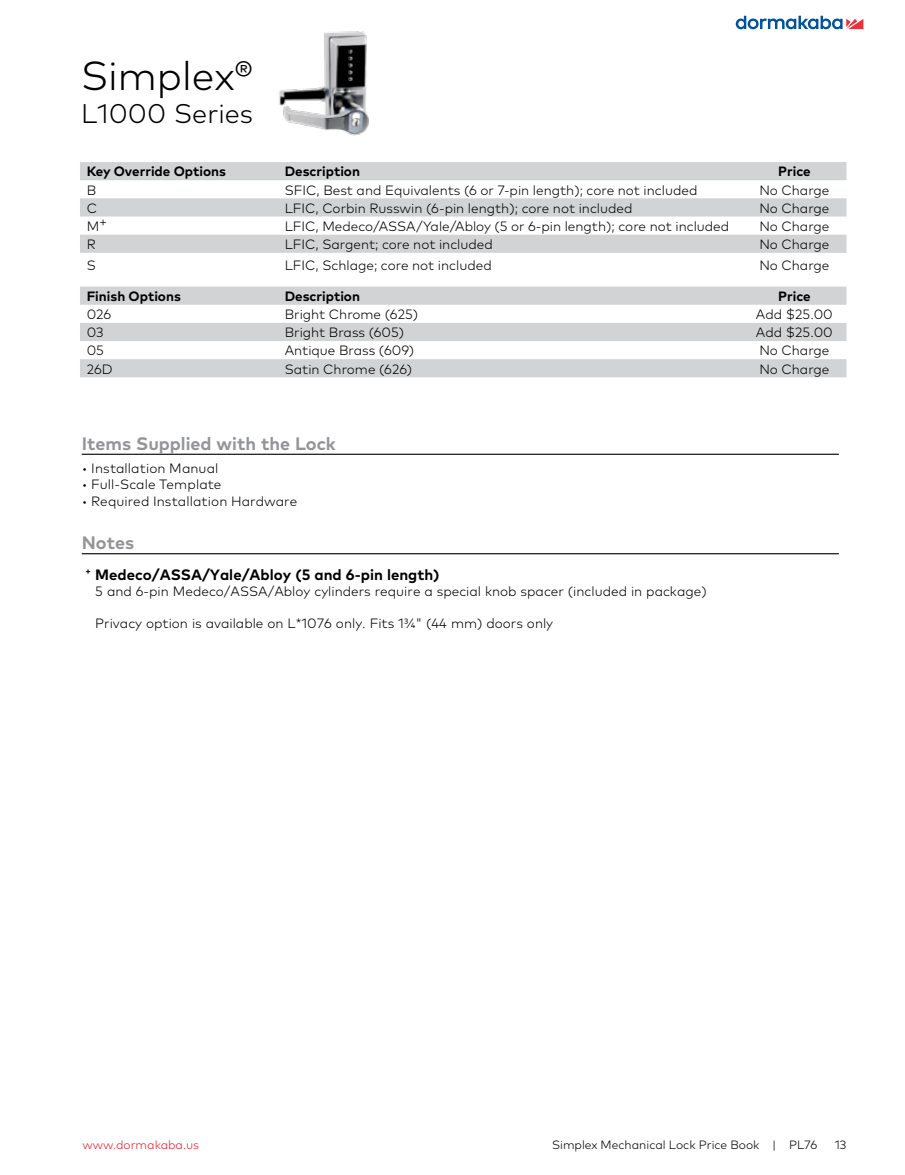
<style>
.page{position:relative;width:905px;height:1175px;background:#fff}
.page>*{position:absolute;margin:0;border:0;box-sizing:border-box;transform-origin:0 0}
.t1{font:300 40.5px "Mark Pro";color:#000}
.t2{font:300 27px "Mark Pro";color:#000}
.t3{font:700 18px "Mark Pro";color:#939598}
.t4{font:700 15px "Mark Pro";color:#000}
.t5{font:300 13.5px "Mark Pro";color:#000}
.t6{font:700 13.5px "Mark Pro";color:#000}
.t7{font:300 12px "Mark Pro";color:#000}
.t8{font:300 12px "Mark Pro";color:#ea1d2c}
</style>
<div class="page">
<svg style="left:735px;top:16px;width:128px;height:13px"></svg>
<hr style="left:82px;top:454px;width:756px;height:1px;background:#000">
<hr style="left:82px;top:553px;width:756px;height:1px;background:#000">
<img style="left:279px;top:31px;width:90px;height:105px">
<svg style="left:80px;top:162px;width:766px;height:215px"></svg>
<h1 class="t1" style="left:81px;top:46px;width:173px">Simplex®</h1>
<h2 class="t2" style="left:81px;top:93px;width:173px">L1000 Series</h2>
<p class="t6" style="left:87px;top:161px;width:141px">Key Override Options</p>
<p class="t6" style="left:285px;top:161px;width:77px">Description</p>
<p class="t6" style="left:778px;top:161px;width:34px">Price</p>
<p class="t5" style="left:87px;top:180px;width:11px">B</p>
<p class="t5" style="left:285px;top:180px;width:414px">SFIC, Best and Equivalents (6 or 7-pin length); core not included</p>
<p class="t5" style="left:759px;top:180px;width:72px">No Charge</p>
<p class="t5" style="left:87px;top:198px;width:12px">C</p>
<p class="t5" style="left:285px;top:198px;width:349px">LFIC, Corbin Russwin (6-pin length); core not included</p>
<p class="t5" style="left:759px;top:198px;width:72px">No Charge</p>
<p class="t5" style="left:87px;top:214px;width:22px">M+</p>
<p class="t5" style="left:285px;top:216px;width:446px">LFIC, Medeco/ASSA/Yale/Abloy (5 or 6-pin length); core not included</p>
<p class="t5" style="left:759px;top:216px;width:72px">No Charge</p>
<p class="t5" style="left:87px;top:234px;width:11px">R</p>
<p class="t5" style="left:285px;top:234px;width:210px">LFIC, Sargent; core not included</p>
<p class="t5" style="left:759px;top:234px;width:72px">No Charge</p>
<p class="t5" style="left:87px;top:255px;width:11px">S</p>
<p class="t5" style="left:285px;top:255px;width:208px">LFIC, Schlage; core not included</p>
<p class="t5" style="left:759px;top:255px;width:72px">No Charge</p>
<p class="t6" style="left:87px;top:286px;width:96px">Finish Options</p>
<p class="t6" style="left:285px;top:286px;width:77px">Description</p>
<p class="t6" style="left:778px;top:286px;width:34px">Price</p>
<p class="t5" style="left:87px;top:304px;width:26px">026</p>
<p class="t5" style="left:285px;top:304px;width:135px">Bright Chrome (625)</p>
<p class="t5" style="left:756px;top:304px;width:78px">Add $25.00</p>
<p class="t5" style="left:87px;top:322px;width:18px">03</p>
<p class="t5" style="left:285px;top:322px;width:121px">Bright Brass (605)</p>
<p class="t5" style="left:756px;top:322px;width:78px">Add $25.00</p>
<p class="t5" style="left:87px;top:340px;width:19px">05</p>
<p class="t5" style="left:285px;top:340px;width:131px">Antique Brass (609)</p>
<p class="t5" style="left:759px;top:340px;width:72px">No Charge</p>
<p class="t5" style="left:87px;top:359px;width:27px">26D</p>
<p class="t5" style="left:285px;top:359px;width:129px">Satin Chrome (626)</p>
<p class="t5" style="left:759px;top:359px;width:72px">No Charge</p>
<h3 class="t3" style="left:82px;top:429px;width:255px">Items Supplied with the Lock</h3>
<p class="t5" style="left:82px;top:458px;width:138px">• Installation Manual</p>
<p class="t5" style="left:82px;top:474px;width:141px">• Full-Scale Template</p>
<p class="t5" style="left:82px;top:491px;width:217px">• Required Installation Hardware</p>
<h3 class="t3" style="left:82px;top:529px;width:54px">Notes</h3>
<p class="t4" style="left:85px;top:563px;width:355px"><sup>+</sup> Medeco/ASSA/Yale/Abloy (5 and 6-pin length)</p>
<p class="t5" style="left:95px;top:581px;width:613px">5 and 6-pin Medeco/ASSA/Abloy cylinders require a special knob spacer (included in package)</p>
<p class="t5" style="left:95px;top:612px;width:459px">Privacy option is available on L*1076 only. Fits 1¾" (44 mm) doors only</p>
<p class="t8" style="left:83px;top:1136px;width:118px">www.dormakaba.us</p>
<p class="t7" style="left:552px;top:1136px;width:267px">Simplex Mechanical Lock Price Book | PL76</p>
<p class="t7" style="left:834px;top:1136px;width:13px">13</p>
</div>
